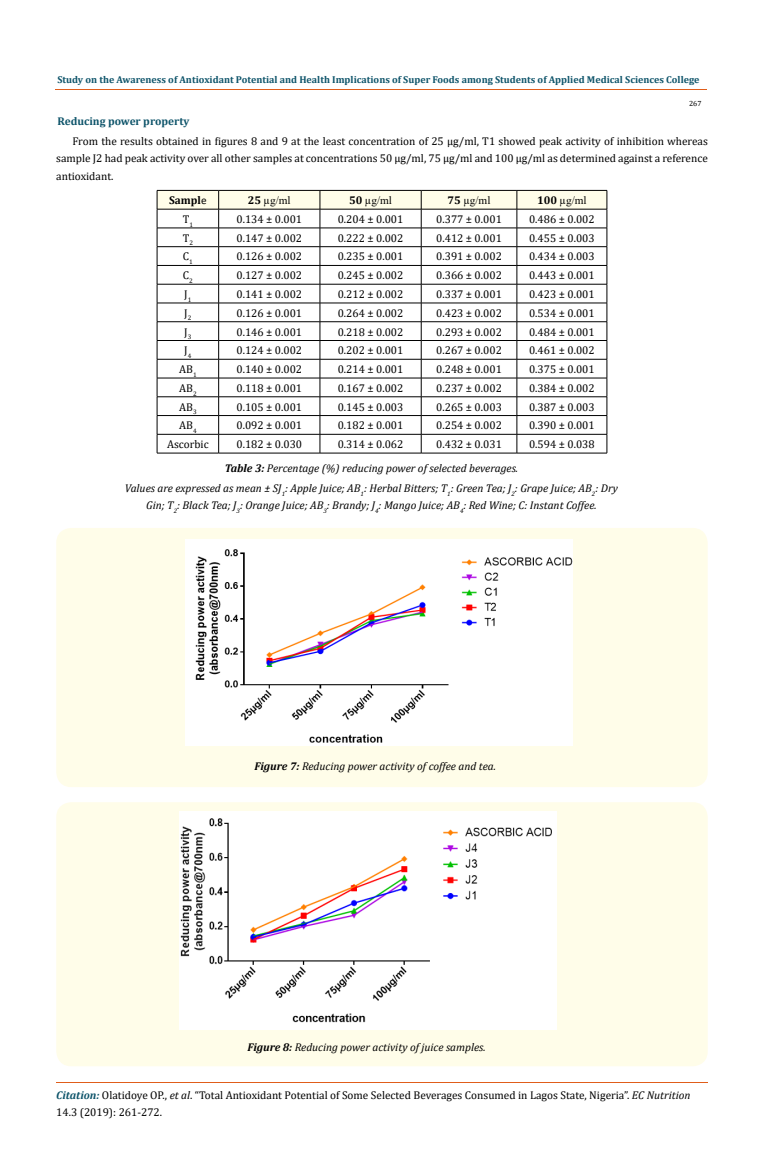
<style>
.page{position:relative;width:764px;height:1172px;background:#fff}
.page>*{position:absolute;margin:0;border:0;box-sizing:border-box;transform-origin:0 0}
.t1{font:11.25px/17.5px "Cambria";color:#000}
.t2{font:italic 11.25px/20px "Cambria";color:#000;text-align:center}
.t3{font:11.25px "Times New Roman";color:#000}
.t4{font:700 11.25px "Cambria";color:#0e546a}
.t5{font:700 11.25px "Cambria";color:#000}
.t6{font:700 10px "Cambria";color:#0e546a}
.t7{font:7.5px "Cambria";color:#000}
.s1{font-family:"Calibri";font-weight:400}
.s2{font-family:"Cambria";font-weight:700}
.s3{font-weight:700}
.s4{font-weight:700;font-style:italic;color:#0e546a}
.s5{font-style:italic}
</style>
<div class="page">
<hr style="left:55px;top:89px;width:652px;height:1px;background:#e05d1a">
<hr style="left:56px;top:1082px;width:651px;height:1px;background:#e05d1a">
<svg style="left:157px;top:190px;width:451px;height:263px"></svg>
<hr style="left:157px;top:453px;width:62px;height:1px;background:#000">
<hr style="left:219px;top:453px;width:101px;height:1px;background:#000">
<hr style="left:320px;top:453px;width:101px;height:1px;background:#000">
<hr style="left:421px;top:453px;width:96px;height:1px;background:#000">
<hr style="left:517px;top:453px;width:90px;height:1px;background:#000">
<div style="left:56px;top:528px;width:651px;height:259px;background:#fffde9;border-radius:15px"></div>
<img style="left:186px;top:539px;width:386px;height:206px">
<div style="left:56px;top:802px;width:651px;height:264px;background:#fffde9;border-radius:15px"></div>
<img style="left:179px;top:811px;width:377px;height:218px">
<p class="t6" style="left:57px;top:72px;width:643px">Study on the Awareness of Antioxidant Potential and Health Implications of Super Foods among Students of Applied Medical Sciences College</p>
<p class="t4" style="left:57px;top:113px;width:133px">Reducing power property</p>
<p class="t7" style="left:689px;top:99px;width:14px">267</p>
<p class="t1" style="left:56px;top:132px;width:653px;text-align:justify;text-indent:16px">From the results obtained in figures 8 and 9 at the least concentration of 25 µg/ml, T1 showed peak activity of inhibition whereas sample J2 had peak activity over all other samples at concentrations 50 µg/ml, 75 µg/ml and 100 µg/ml as determined against a reference antioxidant.</p>
<p class="t5" style="left:169px;top:192px;width:39px">Sampl<span class="s1">e</span></p>
<p class="t3" style="left:248px;top:192px;width:44px"><span class="s2">25</span> µg/ml</p>
<p class="t3" style="left:349px;top:192px;width:44px"><span class="s2">50</span> µg/ml</p>
<p class="t3" style="left:447px;top:192px;width:44px"><span class="s2">75</span> µg/ml</p>
<p class="t3" style="left:537px;top:192px;width:51px"><span class="s2">100</span> µg/ml</p>
<p class="t1" style="left:183px;top:210px;width:12px">T<sub>1</sub></p>
<p class="t1" style="left:236px;top:210px;width:67px">0.134 ± 0.001</p>
<p class="t1" style="left:338px;top:210px;width:67px">0.204 ± 0.001</p>
<p class="t1" style="left:436px;top:210px;width:67px">0.377 ± 0.001</p>
<p class="t1" style="left:529px;top:210px;width:67px">0.486 ± 0.002</p>
<p class="t1" style="left:183px;top:229px;width:12px">T<sub>2</sub></p>
<p class="t1" style="left:236px;top:229px;width:67px">0.147 ± 0.002</p>
<p class="t1" style="left:338px;top:229px;width:67px">0.222 ± 0.002</p>
<p class="t1" style="left:436px;top:229px;width:67px">0.412 ± 0.001</p>
<p class="t1" style="left:529px;top:229px;width:67px">0.455 ± 0.003</p>
<p class="t1" style="left:183px;top:248px;width:11px">C<sub>1</sub></p>
<p class="t1" style="left:236px;top:248px;width:67px">0.126 ± 0.002</p>
<p class="t1" style="left:338px;top:248px;width:67px">0.235 ± 0.001</p>
<p class="t1" style="left:436px;top:248px;width:67px">0.391 ± 0.002</p>
<p class="t1" style="left:529px;top:248px;width:67px">0.434 ± 0.003</p>
<p class="t1" style="left:183px;top:266px;width:11px">C<sub>2</sub></p>
<p class="t1" style="left:236px;top:266px;width:67px">0.127 ± 0.002</p>
<p class="t1" style="left:338px;top:266px;width:67px">0.245 ± 0.002</p>
<p class="t1" style="left:436px;top:266px;width:67px">0.366 ± 0.002</p>
<p class="t1" style="left:529px;top:266px;width:67px">0.443 ± 0.001</p>
<p class="t1" style="left:184px;top:285px;width:9px">J<sub>1</sub></p>
<p class="t1" style="left:236px;top:285px;width:67px">0.141 ± 0.002</p>
<p class="t1" style="left:338px;top:285px;width:67px">0.212 ± 0.002</p>
<p class="t1" style="left:436px;top:285px;width:67px">0.337 ± 0.001</p>
<p class="t1" style="left:529px;top:285px;width:67px">0.423 ± 0.001</p>
<p class="t1" style="left:184px;top:304px;width:9px">J<sub>2</sub></p>
<p class="t1" style="left:236px;top:304px;width:67px">0.126 ± 0.001</p>
<p class="t1" style="left:338px;top:304px;width:67px">0.264 ± 0.002</p>
<p class="t1" style="left:436px;top:304px;width:67px">0.423 ± 0.002</p>
<p class="t1" style="left:529px;top:304px;width:67px">0.534 ± 0.001</p>
<p class="t1" style="left:184px;top:323px;width:9px">J<sub>3</sub></p>
<p class="t1" style="left:236px;top:323px;width:67px">0.146 ± 0.001</p>
<p class="t1" style="left:338px;top:323px;width:67px">0.218 ± 0.002</p>
<p class="t1" style="left:436px;top:323px;width:67px">0.293 ± 0.002</p>
<p class="t1" style="left:529px;top:323px;width:67px">0.484 ± 0.001</p>
<p class="t1" style="left:184px;top:341px;width:9px">J<sub>4</sub></p>
<p class="t1" style="left:236px;top:341px;width:67px">0.124 ± 0.002</p>
<p class="t1" style="left:338px;top:341px;width:67px">0.202 ± 0.001</p>
<p class="t1" style="left:436px;top:341px;width:67px">0.267 ± 0.002</p>
<p class="t1" style="left:529px;top:341px;width:67px">0.461 ± 0.002</p>
<p class="t1" style="left:179px;top:360px;width:19px">AB<sub>1</sub></p>
<p class="t1" style="left:236px;top:360px;width:67px">0.140 ± 0.002</p>
<p class="t1" style="left:338px;top:360px;width:67px">0.214 ± 0.001</p>
<p class="t1" style="left:436px;top:360px;width:67px">0.248 ± 0.001</p>
<p class="t1" style="left:529px;top:360px;width:67px">0.375 ± 0.001</p>
<p class="t1" style="left:179px;top:379px;width:19px">AB<sub>2</sub></p>
<p class="t1" style="left:236px;top:379px;width:67px">0.118 ± 0.001</p>
<p class="t1" style="left:338px;top:379px;width:67px">0.167 ± 0.002</p>
<p class="t1" style="left:436px;top:379px;width:67px">0.237 ± 0.002</p>
<p class="t1" style="left:529px;top:379px;width:67px">0.384 ± 0.002</p>
<p class="t1" style="left:179px;top:398px;width:19px">AB<sub>3</sub></p>
<p class="t1" style="left:236px;top:398px;width:67px">0.105 ± 0.001</p>
<p class="t1" style="left:338px;top:398px;width:67px">0.145 ± 0.003</p>
<p class="t1" style="left:436px;top:398px;width:67px">0.265 ± 0.003</p>
<p class="t1" style="left:529px;top:398px;width:67px">0.387 ± 0.003</p>
<p class="t1" style="left:179px;top:416px;width:19px">AB<sub>4</sub></p>
<p class="t1" style="left:236px;top:416px;width:67px">0.092 ± 0.001</p>
<p class="t1" style="left:338px;top:416px;width:67px">0.182 ± 0.001</p>
<p class="t1" style="left:436px;top:416px;width:67px">0.254 ± 0.002</p>
<p class="t1" style="left:529px;top:416px;width:67px">0.390 ± 0.001</p>
<p class="t1" style="left:167px;top:435px;width:43px">Ascorbic</p>
<p class="t1" style="left:236px;top:435px;width:67px">0.182 ± 0.030</p>
<p class="t1" style="left:338px;top:435px;width:67px">0.314 ± 0.062</p>
<p class="t1" style="left:436px;top:435px;width:67px">0.432 ± 0.031</p>
<p class="t1" style="left:529px;top:435px;width:67px">0.594 ± 0.038</p>
<p class="t2" style="left:125px;top:458px;width:494px"><span class="s3">Table 3:</span> Percentage (%) reducing power of selected beverages.<br>Values are expressed as mean ± SJ<sub>1</sub>: Apple Juice; AB<sub>1</sub>: Herbal Bitters; T<sub>1</sub>: Green Tea; J<sub>2</sub>: Grape Juice; AB<sub>2</sub>: Dry</p>
<p class="t2" style="left:146px;top:494px;width:452px">Gin; T<sub>2</sub>: Black Tea; J<sub>3</sub>: Orange Juice; AB<sub>3</sub>: Brandy; J<sub>4</sub>: Mango Juice; AB<sub>4</sub>: Red Wine; C: Instant Coffee.</p>
<p class="t2" style="left:254px;top:755px;width:243px"><span class="s3">Figure 7:</span> Reducing power activity of coffee and tea.</p>
<p class="t2" style="left:247px;top:1036px;width:240px"><span class="s3">Figure 8:</span> Reducing power activity of juice samples.</p>
<p class="t1" style="left:56px;top:1086px;width:636px"><span class="s4">Citation:</span> Olatidoye OP., <span class="s5">et al</span>. “Total Antioxidant Potential of Some Selected Beverages Consumed in Lagos State, Nigeria”. <span class="s5">EC Nutrition<br></span>14.3 (2019): 261-272.</p>
</div>
